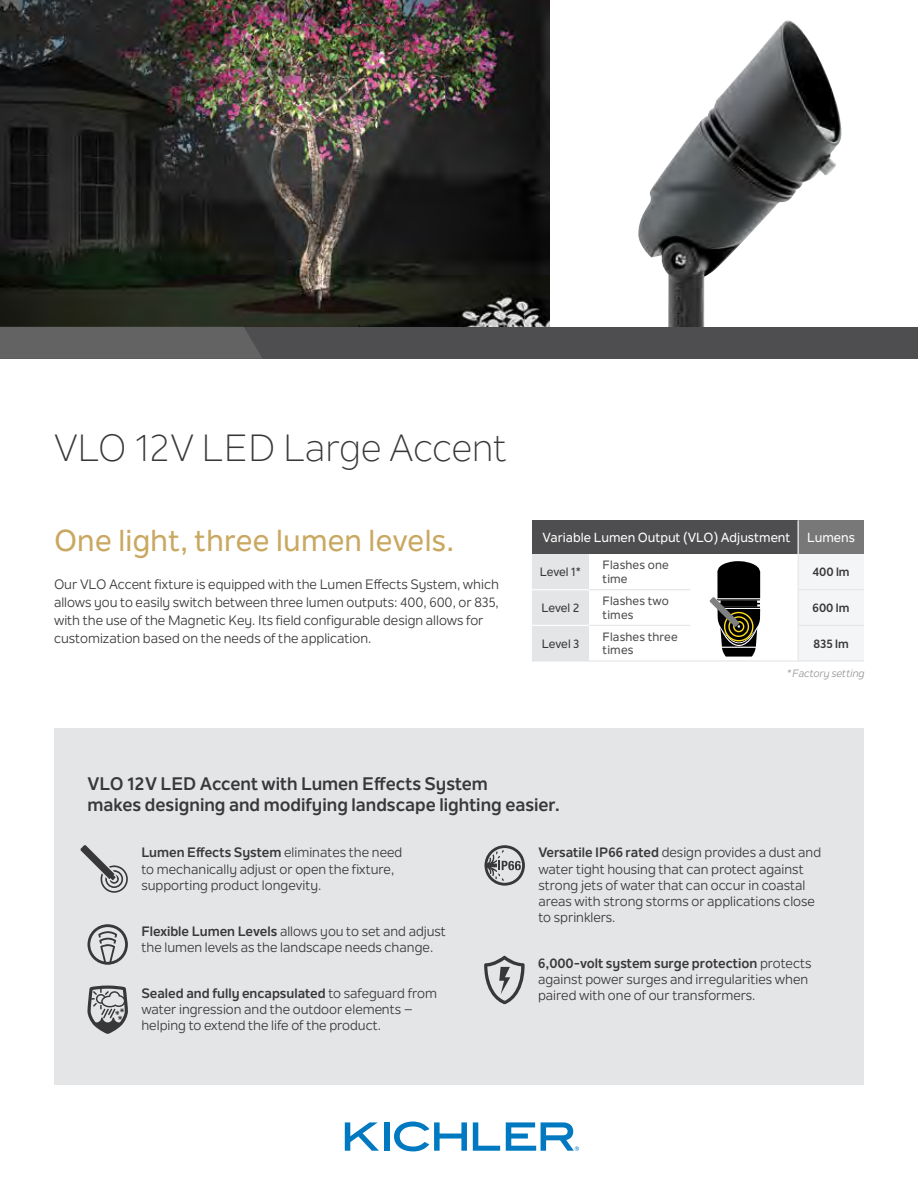
<style>
.page{position:relative;width:918px;height:1188px;background:#fff}
.page>*{position:absolute;margin:0;border:0;box-sizing:border-box;transform-origin:0 0}
.t1{font:37.5px "Nolan Next";color:#383739}
.t2{font:500 30px "Nolan Next";letter-spacing:.01em;color:#c9a861}
.t3{font:700 18px/21.6px "Nolan Next";color:#383739}
.t4{font:13.5px/16.2px "Nolan Next";color:#383739}
.t5{font:500 13.05px "Nolan Next";color:#fff}
.t6{font:500 12px/13.5px "Nolan Next";letter-spacing:.01em;color:#4e4d4f}
.t7{font:500 12px "Nolan Next";letter-spacing:-.005em;color:#383739}
.t8{font:700 12px "Nolan Next";color:#383739}
.t9{font:italic 10.5px "Nolan Next";color:#949598}
.s1{font-weight:700}
</style>
<div class="page">
<img style="left:638px;top:23px;width:204px;height:304px">
<div style="left:54px;top:729px;width:810px;height:356px;background:#e4e5e7"></div>
<img style="left:0;top:0;width:550px;height:327px">
<svg style="left:345px;top:1122px;width:34px;height:29px"></svg>
<div style="left:384px;top:1122px;width:5px;height:29px;background:#0079c1"></div>
<svg style="left:394px;top:1122px;width:73px;height:29px"></svg>
<svg style="left:473px;top:1122px;width:27px;height:29px"></svg>
<svg style="left:506px;top:1122px;width:73px;height:29px"></svg>
<svg style="left:81px;top:845px;width:47px;height:48px"></svg>
<svg style="left:87px;top:924px;width:41px;height:41px"></svg>
<div style="left:0;top:327px;width:918px;height:32px;background:#4e4d4f"></div>
<div style="left:0;top:327px;width:262px;height:32px;background:#636364"></div>
<svg style="left:484px;top:845px;width:41px;height:41px"></svg>
<svg style="left:87px;top:986px;width:41px;height:48px"></svg>
<svg style="left:484px;top:956px;width:41px;height:48px"></svg>
<div style="left:532px;top:520px;width:266px;height:34px;background:#4e4d4f"></div>
<div style="left:798px;top:520px;width:66px;height:34px;background:#787879"></div>
<hr style="left:798px;top:520px;width:1px;height:34px;background:#fff">
<hr style="left:589px;top:660px;width:101px;height:2px;background:#e4e5e7">
<hr style="left:690px;top:660px;width:108px;height:2px;background:#e4e5e7">
<hr style="left:798px;top:660px;width:66px;height:2px;background:#e4e5e7">
<hr style="left:532px;top:660px;width:57px;height:2px;background:#e4e5e7">
<svg style="left:532px;top:554px;width:332px;height:107px"></svg>
<hr style="left:717px;top:647px;width:44px;height:1px;background:#fff">
<h1 class="t1" style="left:54px;top:425px;width:455px">VLO 12V LED Large Accent</h1>
<h2 class="t2" style="left:54px;top:522px;width:402px">One light, three lumen levels.</h2>
<p class="t4" style="left:54px;top:576px;width:447px;line-height:18px">Our VLO Accent fixture is equipped with the Lumen Effects System, which allows you to easily switch between three lumen outputs: 400, 600, or 835, with the use of the Magnetic Key. Its field configurable design allows for customization based on the needs of the application.</p>
<p class="t5" style="left:543px;top:530px;width:249px">Variable Lumen Output (VLO) Adjustment</p>
<p class="t5" style="left:807px;top:530px;width:49px">Lumens</p>
<p class="t7" style="left:540px;top:565px;width:43px">Level 1*</p>
<p class="t6" style="left:603px;top:558px;width:68px">Flashes one time</p>
<p class="t8" style="left:812px;top:565px;width:39px">400 lm</p>
<p class="t7" style="left:541px;top:601px;width:40px">Level 2</p>
<p class="t6" style="left:603px;top:594px;width:68px">Flashes two times</p>
<p class="t8" style="left:813px;top:601px;width:38px">600 lm</p>
<p class="t7" style="left:542px;top:636px;width:39px">Level 3</p>
<p class="t6" style="left:603px;top:630px;width:77px">Flashes three times</p>
<p class="t8" style="left:813px;top:636px;width:37px">835 lm</p>
<p class="t9" style="left:787px;top:667px;width:79px">*Factory setting</p>
<h3 class="t3" style="left:87px;top:773px;width:474px">VLO 12V LED Accent with Lumen Effects System<br>makes designing and modifying landscape lighting easier.</h3>
<p class="t4" style="left:141px;top:844px;width:263px"><span class="s1">Lumen Effects System</span> eliminates the need to mechanically adjust or open the fixture, supporting product longevity.</p>
<p class="t4" style="left:141px;top:923px;width:306px"><span class="s1">Flexible Lumen Levels</span> allows you to set and adjust the lumen levels as the landscape needs change.</p>
<p class="t4" style="left:141px;top:985px;width:297px"><span class="s1">Sealed and fully encapsulated</span> to safeguard from water ingression and the outdoor elements – helping to extend the life of the product.</p>
<p class="t4" style="left:538px;top:844px;width:284px"><span class="s1">Versatile IP66 rated</span> design provides a dust and water tight housing that can protect against strong jets of water that can occur in coastal areas with strong storms or applications close to sprinklers.</p>
<p class="t4" style="left:538px;top:955px;width:275px"><span class="s1">6,000-volt system surge protection</span> protects against power surges and irregularities when paired with one of our transformers.</p>
</div>
